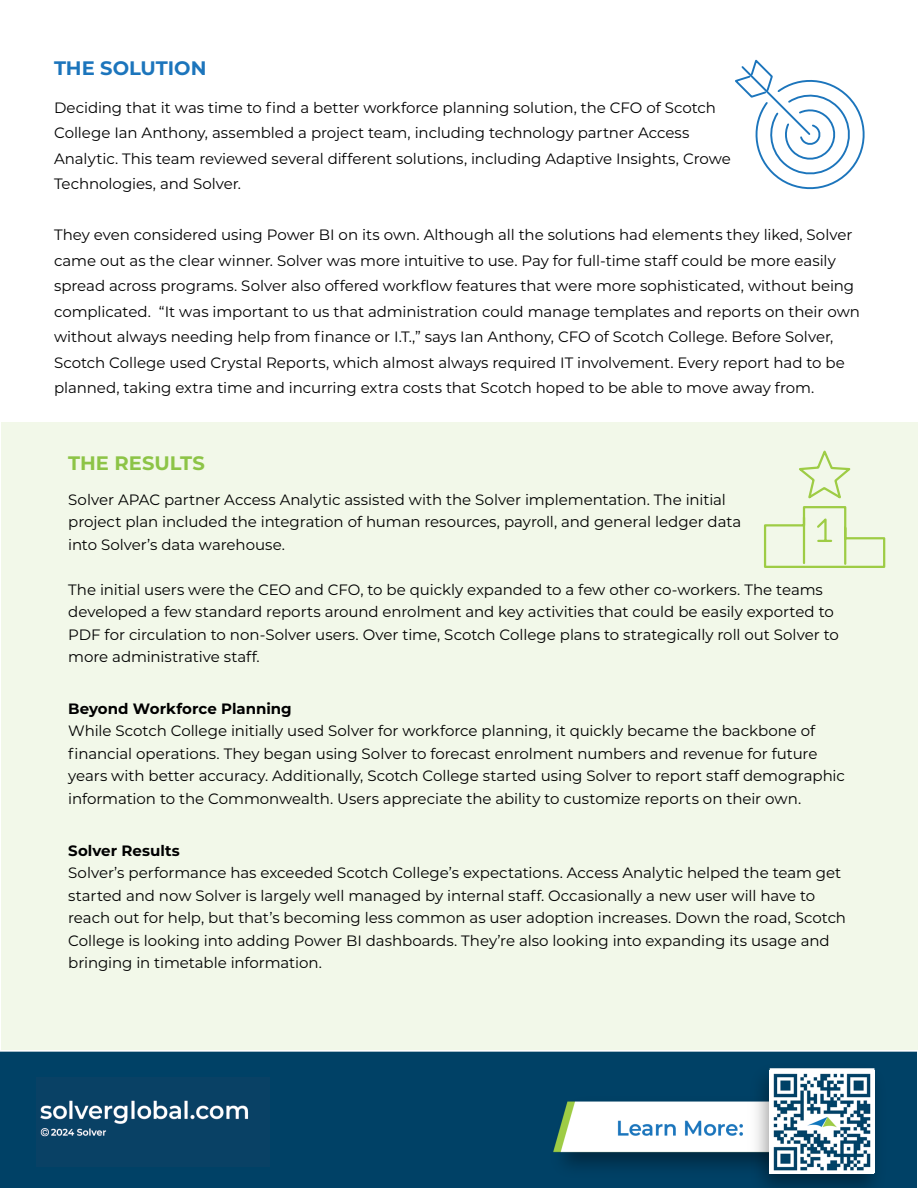
<style>
.page{position:relative;width:918px;height:1188px;background:#fff}
.page>*{position:absolute;margin:0;border:0;box-sizing:border-box;transform-origin:0 0}
.t1{font:700 19.5px "Montserrat";color:#1c75bc}
.t2{font:700 19.5px "Montserrat";color:#8dc447}
.t3{font:15px/22.5px "Montserrat";letter-spacing:-.005em;color:#000}
.t4{font:700 15px "Montserrat";color:#000}
</style>
<div class="page">
<svg style="left:735px;top:59px;width:130px;height:131px"></svg>
<div style="left:2px;top:423px;width:916px;height:627px;background:#f2f8e9"></div>
<svg style="left:763px;top:450px;width:123px;height:118px"></svg>
<img style="left:0;top:1051px;width:917px;height:137px">
<img style="left:37px;top:1077px;width:232px;height:89px">
<img style="left:770px;top:1070px;width:104px;height:103px">
<h1 class="t1" style="left:54px;top:54px;width:154px">THE SOLUTION</h1>
<p class="t3" style="left:54px;top:94px;width:678px;line-height:25.5px">Deciding that it was time to find a better workforce planning solution, the CFO of Scotch College Ian Anthony, assembled a project team, including technology partner Access Analytic. This team reviewed several different solutions, including Adaptive Insights, Crowe Technologies, and Solver.</p>
<p class="t3" style="left:54px;top:222px;width:808px;line-height:25.5px">They even considered using Power BI on its own. Although all the solutions had elements they liked, Solver came out as the clear winner. Solver was more intuitive to use. Pay for full-time staff could be more easily spread across programs. Solver also offered workflow features that were more sophisticated, without being complicated. “It was important to us that administration could manage templates and reports on their own without always needing help from finance or I.T.,” says Ian Anthony, CFO of Scotch College. Before Solver, Scotch College used Crystal Reports, which almost always required IT involvement. Every report had to be planned, taking extra time and incurring extra costs that Scotch hoped to be able to move away from.</p>
<h1 class="t2" style="left:68px;top:449px;width:138px">THE RESULTS</h1>
<p class="t3" style="left:68px;top:487px;width:674px">Solver APAC partner Access Analytic assisted with the Solver implementation. The initial project plan included the integration of human resources, payroll, and general ledger data into Solver’s data warehouse.</p>
<p class="t3" style="left:68px;top:577px;width:772px">The initial users were the CEO and CFO, to be quickly expanded to a few other co-workers. The teams developed a few standard reports around enrolment and key activities that could be easily exported to PDF for circulation to non-Solver users. Over time, Scotch College plans to strategically roll out Solver to more administrative staff.</p>
<p class="t4" style="left:68px;top:698px;width:225px">Beyond Workforce Planning</p>
<p class="t3" style="left:68px;top:719px;width:778px">While Scotch College initially used Solver for workforce planning, it quickly became the backbone of financial operations. They began using Solver to forecast enrolment numbers and revenue for future years with better accuracy. Additionally, Scotch College started using Solver to report staff demographic information to the Commonwealth. Users appreciate the ability to customize reports on their own.</p>
<p class="t4" style="left:68px;top:839px;width:113px">Solver Results</p>
<p class="t3" style="left:68px;top:861px;width:779px">Solver’s performance has exceeded Scotch College’s expectations. Access Analytic helped the team get started and now Solver is largely well managed by internal staff. Occasionally a new user will have to reach out for help, but that’s becoming less common as user adoption increases. Down the road, Scotch College is looking into adding Power BI dashboards. They’re also looking into expanding its usage and bringing in timetable information.</p>
</div>
